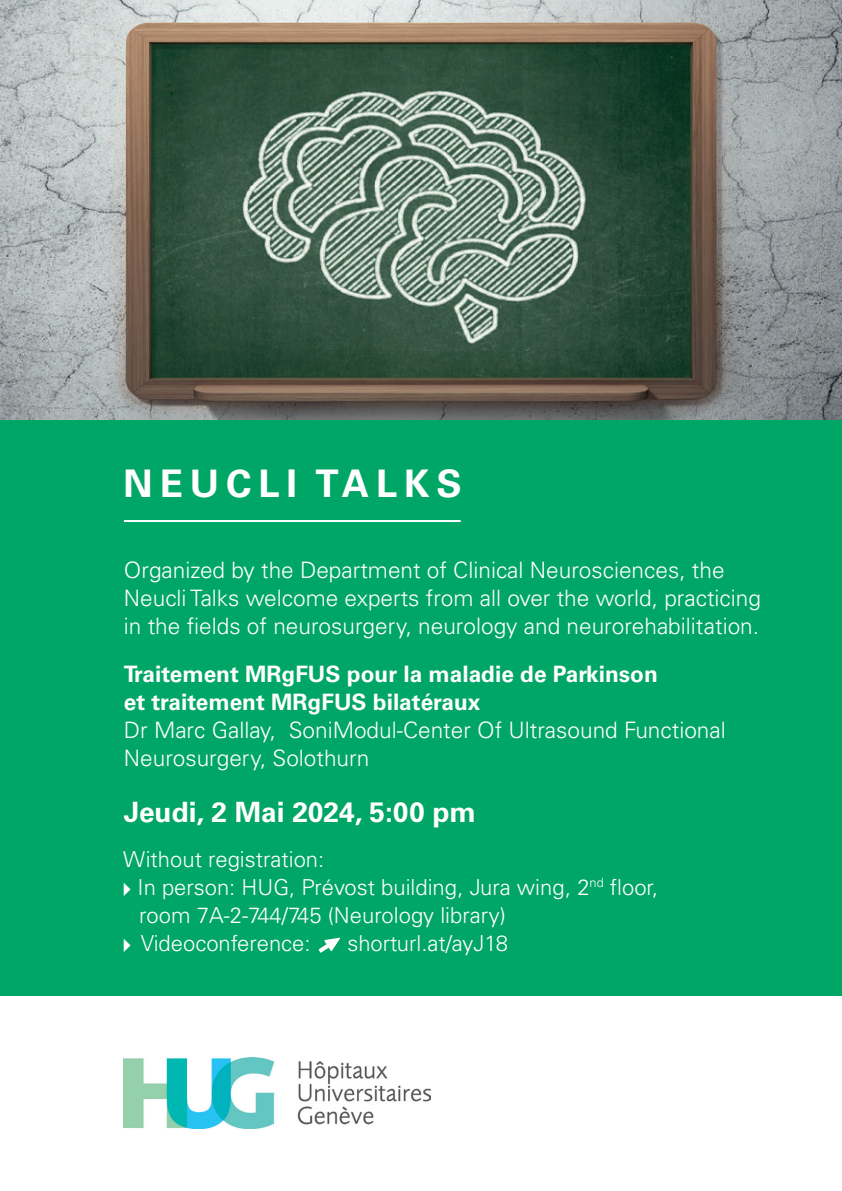
<style>
.page{position:relative;width:842px;height:1191px;background:#fff}
.page>*{position:absolute;margin:0;border:0;box-sizing:border-box;transform-origin:0 0}
.t1{font:700 38px "Univers";letter-spacing:.18em;color:#fff}
.t2{font:700 28px "Univers";color:#fff}
.t3{font:300 22.6px/28px "Univers";color:#fff}
.t4{font:700 22.6px/28px "Univers";color:#fff}
.t5{font:300 22px/28px "Univers";color:#fff}
</style>
<div class="page">
<div style="left:0;top:420px;width:842px;height:576px;background:#00a665"></div>
<img style="left:0;top:0;width:842px;height:420px">
<hr style="left:124px;top:520px;width:337px;height:2px;background:#fff">
<svg style="left:318px;top:937px;width:22px;height:16px"></svg>
<img style="left:123px;top:1058px;width:307px;height:70px">
<h1 class="t1" style="left:123px;top:461px;width:340px">NEUCLI TALKS</h1>
<p class="t3" style="left:124px;top:556px;width:639px">Organized by the Department of Clinical Neurosciences, the<br>Neucli Talks welcome experts from all over the world, practicing in the fields of neurosurgery, neurology and neurorehabilitation.</p>
<p class="t4" style="left:124px;top:660px;width:535px">Traitement MRgFUS pour la maladie de Parkinson et traitement MRgFUS bilatéraux</p>
<p class="t3" style="left:124px;top:716px;width:603px">Dr Marc Gallay, SoniModul-Center Of Ultrasound Functional<br>Neurosurgery, Solothurn</p>
<p class="t2" style="left:124px;top:795px;width:354px">Jeudi, 2 Mai 2024, 5:00 pm</p>
<p class="t5" style="left:123px;top:845px;width:202px">Without registration:</p>
<p class="t5" style="left:139px;top:873px;width:521px;text-indent:-16px">◆ In person: HUG, Prévost building, Jura wing, 2<sup>nd</sup> floor, room 7A-2-744/745 (Neurology library)</p>
<p class="t5" style="left:123px;top:929px;width:189px">◆ Videoconference:</p>
<p class="t5" style="left:347px;top:929px;width:162px">shorturl.at/ayJ18</p>
</div>
